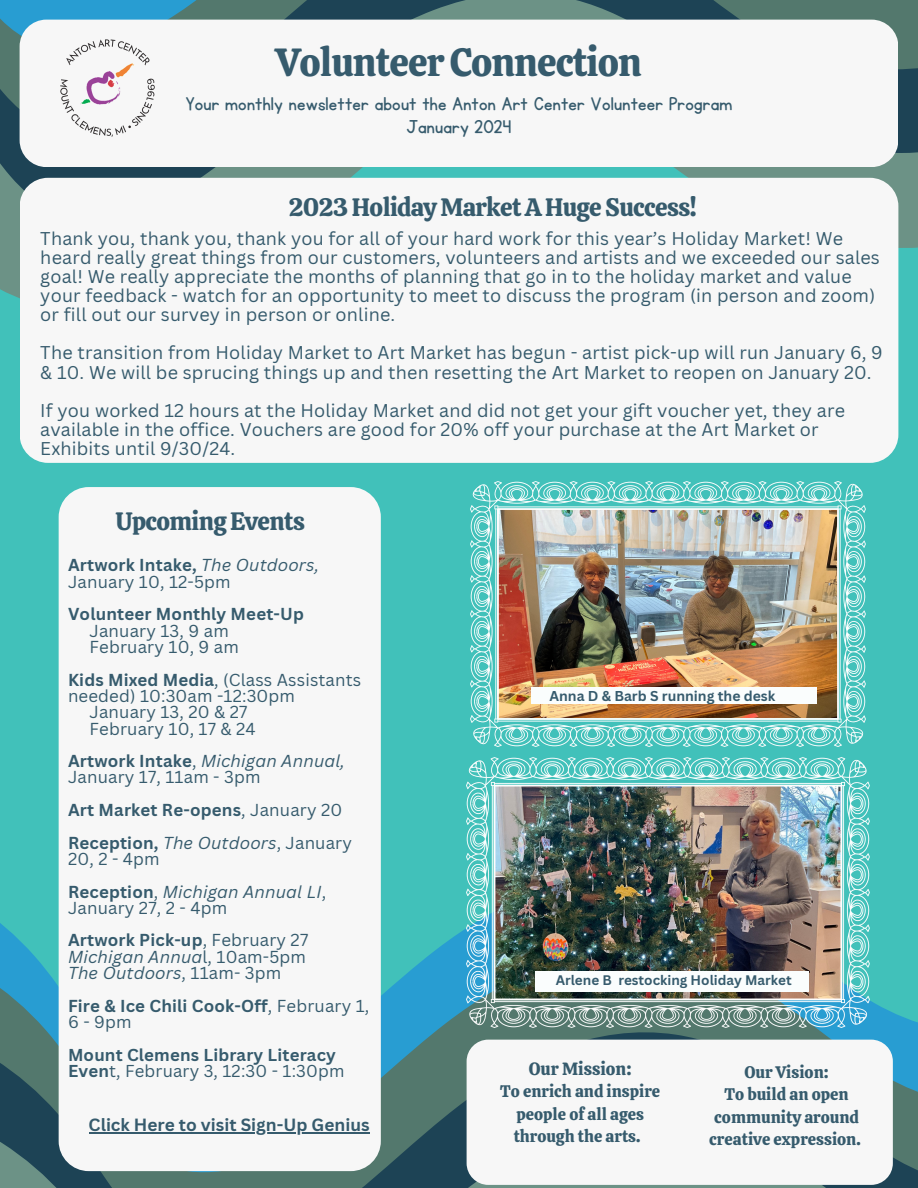
<style>
.page{position:relative;width:918px;height:1188px;background:#41c1ba}
.page>*{position:absolute;margin:0;border:0;box-sizing:border-box;transform-origin:0 0}
.t1{font:39px "Calistoga";letter-spacing:-.025em;color:#365b6d}
.t2{font:25.05px "Calistoga";letter-spacing:-.025em;color:#365b6d}
.t3{font:21.6px "KG Primary Penmanship";letter-spacing:.01em;color:#365b6d}
.t4{font:18px/19.2px "Canva Sans";letter-spacing:.01em;color:#365b6d}
.t5{font:18px "KG Primary Penmanship";letter-spacing:.01em;color:#365b6d}
.t6{font:17.7px "Calistoga";color:#365b6d}
.t7{font:700 17.25px "Canva Sans";color:#365b6d}
.t8{font:16.8px/16.4px "Canva Sans";letter-spacing:.01em;color:#365b6d}
.t9{font:700 16.8px/16.4px "Canva Sans";letter-spacing:.01em;color:#365b6d}
.t10{font:italic 16.8px "Canva Sans";letter-spacing:.01em;color:#365b6d}
.t11{font:16.65px/22.5px "Calistoga";color:#365b6d;text-align:center}
.t12{font:700 13.95px "Canva Sans";color:#365b6d}
.t13{font:700 13.5px "Canva Sans";color:#365b6d}
.s1{font-weight:700}
.s2{font-style:italic}
.s3{font-weight:400}
.s4{font-style:normal}
</style>
<div class="page">
<svg style="left:0;top:0;width:918px;height:312px;background:#478083"></svg>
<div style="left:20px;top:20px;width:878px;height:147px;background:#f7f7f7;border-radius:27px"></div>
<svg style="left:0;top:925px;width:885px;height:84px;fill:#289dd2"></svg>
<svg style="left:0;top:1009px;width:918px;height:83px;background:#43828e"></svg>
<svg style="left:0;top:1092px;width:918px;height:96px;background:#3d6365"></svg>
<div style="left:20px;top:178px;width:878px;height:285px;background:#f7f7f7;border-radius:28px"></div>
<div style="left:59px;top:487px;width:322px;height:684px;background:#f7f7f7;border-radius:30px"></div>
<img style="left:60px;top:39px;width:95px;height:98px">
<div style="left:467px;top:1040px;width:426px;height:145px;background:#f7f7f7;border-radius:22px"></div>
<img style="left:470px;top:481px;width:396px;height:265px">
<img style="left:467px;top:758px;width:402px;height:269px">
<hr style="left:89px;top:1132px;width:281px;height:1px;background:#365b6d">
<div style="left:532px;top:687px;width:284px;height:17px;background:#fafdfd"></div>
<div style="left:536px;top:971px;width:272px;height:20px;background:#fafdfd"></div>
<p class="t1" style="left:276px;top:37px;width:368px">Volunteer Connection</p>
<p class="t3" style="left:186px;top:93px;width:548px">Your monthly newsletter about the Anton Art Center Volunteer Program</p>
<p class="t3" style="left:407px;top:116px;width:106px">January 2024</p>
<p class="t2" style="left:289px;top:191px;width:409px">2023 Holiday Market A Huge Success!</p>
<p class="t4" style="left:40px;top:228px;width:841px">Thank you, thank you, thank you for all of your hard work for this year’s Holiday Market! We heard really great things from our customers, volunteers and artists and we exceeded our sales goal! We really appreciate the months of planning that go in to the holiday market and value your feedback - watch for an opportunity to meet to discuss the program (in person and zoom) or fill out our survey in person or online.</p>
<p class="t4" style="left:40px;top:343px;width:844px">The transition from Holiday Market to Art Market has begun - artist pick-up will run January 6, 9 &amp; 10. We will be sprucing things up and then resetting the Art Market to reopen on January 20.</p>
<p class="t4" style="left:40px;top:400px;width:806px">If you worked 12 hours at the Holiday Market and did not get your gift voucher yet, they are available in the office. Vouchers are good for 20% off your purchase at the Art Market or<br>Exhibits until 9/30/24.</p>
<p class="t2" style="left:116px;top:505px;width:191px">Upcoming Events</p>
<p class="t8" style="left:68px;top:557px;width:253px"><span class="s1">Artwork Intake,</span> <span class="s2">The Outdoors,<br></span>January 10, 12-5pm</p>
<p class="t9" style="left:68px;top:606px;width:238px">Volunteer Monthly Meet-Up</p>
<p class="t8" style="left:90px;top:622px;width:141px">January 13, 9 am</p>
<p class="t8" style="left:90px;top:638px;width:151px">February 10, 9 am</p>
<p class="t8" style="left:68px;top:671px;width:295px"><span class="s1">Kids Mixed Media</span>, (Class Assistants needed) 10:30am -12:30pm</p>
<p class="t8" style="left:90px;top:704px;width:160px">January 13, 20 &amp; 27</p>
<p class="t8" style="left:90px;top:720px;width:168px">February 10, 17 &amp; 24</p>
<p class="t8" style="left:68px;top:752px;width:279px"><span class="s1">Artwork Intake</span>, <span class="s2">Michigan Annual,<br></span>January 17, 11am - 3pm</p>
<p class="t9" style="left:68px;top:801px;width:276px">Art Market Re-opens<span class="s3">, January 20</span></p>
<p class="t8" style="left:68px;top:834px;width:286px"><span class="s1">Reception,</span> <span class="s2">The Outdoors</span>, January<br>20, 2 - 4pm</p>
<p class="t8" style="left:68px;top:883px;width:260px"><span class="s1">Reception</span>, <span class="s2">Michigan Annual LI</span>,<br>January 27, 2 - 4pm</p>
<p class="t9" style="left:68px;top:932px;width:242px">Artwork Pick-up<span class="s3">, February 27</span></p>
<p class="t10" style="left:68px;top:945px;width:240px">Michigan Annua<span class="s4">l, 10am-5pm</span></p>
<p class="t10" style="left:68px;top:961px;width:215px">The Outdoors<span class="s4">, 11am- 3pm</span></p>
<p class="t9" style="left:68px;top:997px;width:303px">Fire &amp; Ice Chili Cook-Off<span class="s3">, February 1,<br>6 - 9pm</span></p>
<p class="t9" style="left:68px;top:1046px;width:278px">Mount Clemens Library Literacy<br>Even<span class="s3">t, February 3, 12:30 - 1:30pm</span></p>
<p class="t7" style="left:89px;top:1112px;width:282px">Click Here to visit Sign-Up Genius</p>
<p class="t12" style="left:549px;top:686px;width:227px">Anna D &amp; Barb S running the desk</p>
<p class="t13" style="left:556px;top:971px;width:238px">Arlene B restocking Holiday Market</p>
<p class="t6" style="left:529px;top:1057px;width:104px">Our Mission:</p>
<p class="t11" style="left:500px;top:1080px;width:161px">To enrich and inspire people of all ages through the arts.</p>
<p class="t11" style="left:744px;top:1061px;width:86px">Our Vision:</p>
<p class="t11" style="left:709px;top:1083px;width:153px">To build an open community around creative expression.</p>
<p class="t5" style="left:788px;top:1086px;width:95px">Holiday Market</p>
</div>
